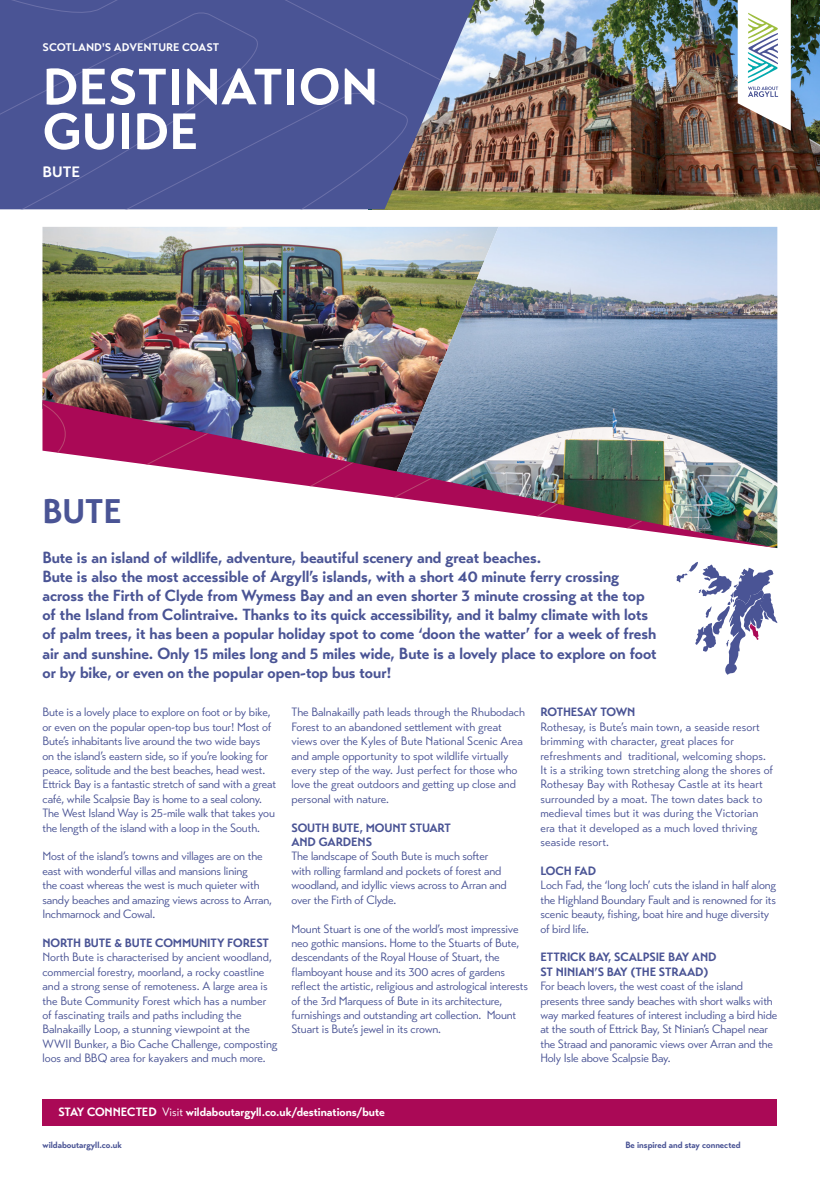
<style>
.page{position:relative;width:820px;height:1191px;background:#fff}
.page>*{position:absolute;margin:0;border:0;box-sizing:border-box;transform-origin:0 0}
.t1{font:700 50.6px/44.7px "Transat Text";color:#fff}
.t2{font:700 34px "Transat";color:#4a5495}
.t3{font:700 16px/19.2px "Transat";color:#4a5495}
.t4{font:700 15px "Transat Text";color:#fff}
.t5{font:12px/14.4px "Transat Standard";letter-spacing:-.01em;color:#4a5495}
.t6{font:12px/14.4px "Transat Standard";letter-spacing:.01em;color:#4a5495}
.t7{font:700 12px/14.4px "Transat";letter-spacing:-.01em;color:#4a5495}
.t8{font:700 12px "Transat";color:#fff}
.t9{font:700 11px "Transat Text";color:#fff}
.t10{font:700 9px "Transat";color:#4a5495}
.s1{font-family:"Transat Standard";font-weight:400}
</style>
<div class="page">
<img style="left:475px;top:0;width:344px;height:209px">
<svg style="left:0;top:0;width:475px;height:209px;background:#515992"></svg>
<div style="left:42px;top:1098px;width:735px;height:27px;background:#aa0956"></div>
<img style="left:42px;top:227px;width:347px;height:173px">
<img style="left:389px;top:227px;width:388px;height:173px">
<img style="left:42px;top:400px;width:735px;height:148px">
<svg style="left:676px;top:562px;width:101px;height:113px"></svg>
<svg style="left:737px;top:0;width:53px;height:131px"></svg>
<p class="t9" style="left:43px;top:40px;width:178px">SCOTLAND'S ADVENTURE COAST</p>
<h1 class="t1" style="left:43px;top:64px;width:337px">DESTINATION<br>GUIDE</h1>
<p class="t4" style="left:43px;top:163px;width:39px">BUTE</p>
<h2 class="t2" style="left:42px;top:490px;width:81px">BUTE</h2>
<p class="t3" style="left:42px;top:547px;width:615px">Bute is an island of wildlife, adventure, beautiful scenery and great beaches.<br>Bute is also the most accessible of Argyll’s islands, with a short 40 minute ferry crossing across the Firth of Clyde from Wymess Bay and an even shorter 3 minute crossing at the top of the Island from Colintraive. Thanks to its quick accessibility, and it balmy climate with lots of palm trees, it has been a popular holiday spot to come ‘doon the watter’ for a week of fresh air and sunshine. Only 15 miles long and 5 miles wide, Bute is a lovely place to explore on foot or by bike, or even on the popular open-top bus tour!</p>
<p class="t5" style="left:42px;top:705px;width:235px">Bute is a lovely place to explore on foot or by bike, or even on the popular open-top bus tour! Most of Bute’s inhabitants live around the two wide bays<br>on the island’s eastern side, so if you’re looking for peace, solitude and the best beaches, head west.<br>Ettrick Bay is a fantastic stretch of sand with a great café, while Scalpsie Bay is home to a seal colony.<br>The West Island Way is 25-mile walk that takes you the length of the island with a loop in the South.</p>
<p class="t5" style="left:42px;top:849px;width:231px">Most of the island’s towns and villages are on the east with wonderful villas and mansions lining<br>the coast whereas the west is much quieter with sandy beaches and amazing views across to Arran, Inchmarnock and Cowal.</p>
<p class="t7" style="left:42px;top:935px;width:228px">NORTH BUTE &amp; BUTE COMMUNITY FOREST</p>
<p class="t5" style="left:42px;top:950px;width:236px">North Bute is characterised by ancient woodland, commercial forestry, moorland, a rocky coastline and a strong sense of remoteness. A large area is the Bute Community Forest which has a number of fascinating trails and paths including the Balnakailly Loop, a stunning viewpoint at the WWII Bunker, a Bio Cache Challenge, composting loos and BBQ area for kayakers and much more.</p>
<p class="t7" style="left:540px;top:705px;width:96px">ROTHESAY TOWN</p>
<p class="t6" style="left:540px;top:719px;width:234px">Rothesay, is Bute’s main town, a seaside resort brimming with character, great places for refreshments and traditional, welcoming shops.<br>It is a striking town stretching along the shores of Rothesay Bay with Rothesay Castle at its heart surrounded by a moat. The town dates back to medieval times but it was during the Victorian era that it developed as a much loved thriving seaside resort.</p>
<p class="t7" style="left:540px;top:863px;width:57px">LOCH FAD</p>
<p class="t5" style="left:540px;top:878px;width:237px">Loch Fad, the ‘long loch’ cuts the island in half along the Highland Boundary Fault and is renowned for its scenic beauty, fishing, boat hire and huge diversity of bird life.</p>
<p class="t7" style="left:540px;top:950px;width:177px">ETTRICK BAY, SCALPSIE BAY AND<br>ST NINIAN’S BAY (THE STRAAD)</p>
<p class="t5" style="left:540px;top:979px;width:238px">For beach lovers, the west coast of the island presents three sandy beaches with short walks with way marked features of interest including a bird hide at the south of Ettrick Bay, St Ninian’s Chapel near the Straad and panoramic views over Arran and the Holy Isle above Scalpsie Bay.</p>
<p class="t5" style="left:291px;top:705px;width:235px">The Balnakailly path leads through the Rhubodach Forest to an abandoned settlement with great views over the Kyles of Bute National Scenic Area and ample opportunity to spot wildlife virtually every step of the way. Just perfect for those who love the great outdoors and getting up close and personal with nature.</p>
<p class="t7" style="left:291px;top:820px;width:161px">SOUTH BUTE, MOUNT STUART<br>AND GARDENS</p>
<p class="t5" style="left:291px;top:849px;width:217px">The landscape of South Bute is much softer with rolling farmland and pockets of forest and woodland, and idyllic views across to Arran and over the Firth of Clyde.</p>
<p class="t5" style="left:291px;top:921px;width:238px">Mount Stuart is one of the world’s most impressive neo gothic mansions. Home to the Stuarts of Bute, descendants of the Royal House of Stuart, the flamboyant house and its 300 acres of gardens reflect the artistic, religious and astrological interests of the 3rd Marquess of Bute in its architecture, furnishings and outstanding art collection. Mount Stuart is Bute’s jewel in its crown.</p>
<p class="t8" style="left:58px;top:1104px;width:328px">STAY CONNECTED <span class="s1">Visit</span> wildaboutargyll.co.uk/destinations/bute</p>
<p class="t10" style="left:43px;top:1139px;width:81px">wildaboutargyll.co.uk</p>
<p class="t10" style="left:625px;top:1139px;width:117px">Be inspired and stay connected</p>
</div>
